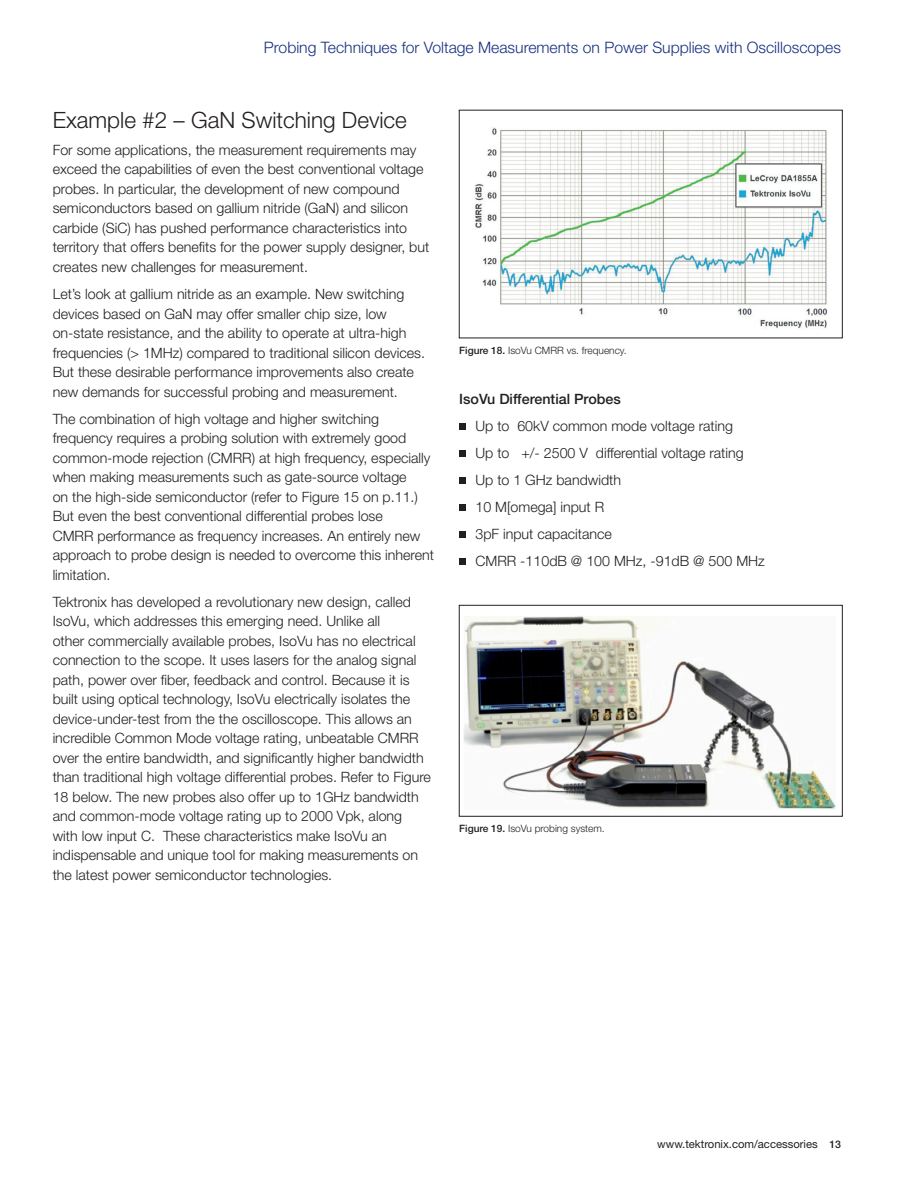
<style>
.page{position:relative;width:918px;height:1188px;background:#fff}
.page>*{position:absolute;margin:0;border:0;box-sizing:border-box;transform-origin:0 0}
.Heading_1{font:300 22.5px "Helvetica Neue";color:#231f20}
.t1{font:300 15.75px "Helvetica Neue";color:#183181}
.Body_-_regular{font:300 14.25px/19.5px "Helvetica Neue";color:#231f20}
.Body_-_bulleted_list{font:300 14.25px "Helvetica Neue";color:#231f20}
.Body_-_regular-2{font:500 14.25px "Helvetica Neue";color:#231f20}
.t2{font:11.25px "Helvetica Neue";color:#231f20}
.t3{font:300 10.2px "Helvetica Neue";color:#231f20}
.s1{font-weight:500}
.s2{font-weight:500;font-size:10.5px}
</style>
<div class="page">
<div style="left:459px;top:423px;width:7px;height:7px;background:#231f20"></div>
<div style="left:459px;top:450px;width:7px;height:7px;background:#231f20"></div>
<div style="left:459px;top:477px;width:7px;height:7px;background:#231f20"></div>
<div style="left:459px;top:504px;width:7px;height:7px;background:#231f20"></div>
<div style="left:459px;top:531px;width:7px;height:7px;background:#231f20"></div>
<div style="left:459px;top:558px;width:7px;height:7px;background:#231f20"></div>
<img style="left:475px;top:128px;width:353px;height:201px">
<div style="left:459px;top:110px;width:384px;height:228px;border:1px solid #231f20"></div>
<img style="left:463px;top:616px;width:373px;height:194px">
<div style="left:459px;top:605px;width:384px;height:212px;border:1px solid #231f20"></div>
<p class="t1" style="left:264px;top:37px;width:579px">Probing Techniques for Voltage Measurements on Power Supplies with Oscilloscopes</p>
<p class="Heading_1" style="left:53px;top:106px;width:356px">Example #2 – GaN Switching Device</p>
<p class="Body_-_regular" style="left:53px;top:140px;width:378px">For some applications, the measurement requirements may exceed the capabilities of even the best conventional voltage probes. In particular, the development of new compound semiconductors based on gallium nitride (GaN) and silicon carbide (SiC) has pushed performance characteristics into territory that offers benefits for the power supply designer, but creates new challenges for measurement.</p>
<p class="Body_-_regular" style="left:53px;top:284px;width:374px">Let’s look at gallium nitride as an example. New switching devices based on GaN may offer smaller chip size, low on-state resistance, and the ability to operate at ultra-high frequencies (&gt; 1MHz) compared to traditional silicon devices.<br>But these desirable performance improvements also create new demands for successful probing and measurement.</p>
<p class="Body_-_regular" style="left:53px;top:408px;width:383px">The combination of high voltage and higher switching frequency requires a probing solution with extremely good common-mode rejection (CMRR) at high frequency, especially when making measurements such as gate-source voltage<br>on the high-side semiconductor (refer to Figure 15 on p.11.)<br>But even the best conventional differential probes lose<br>CMRR performance as frequency increases. An entirely new approach to probe design is needed to overcome this inherent limitation.</p>
<p class="Body_-_regular" style="left:53px;top:592px;width:380px">Tektronix has developed a revolutionary new design, called IsoVu, which addresses this emerging need. Unlike all<br>other commercially available probes, IsoVu has no electrical connection to the scope. It uses lasers for the analog signal path, power over fiber, feedback and control. Because it is built using optical technology, IsoVu electrically isolates the device-under-test from the the oscilloscope. This allows an incredible Common Mode voltage rating, unbeatable CMRR over the entire bandwidth, and significantly higher bandwidth than traditional high voltage differential probes. Refer to Figure 18 below. The new probes also offer up to 1GHz bandwidth and common-mode voltage rating up to 2000 Vpk, along<br>with low input C. These characteristics make IsoVu an indispensable and unique tool for making measurements on the latest power semiconductor technologies.</p>
<p class="t3" style="left:459px;top:344px;width:169px"><span class="s1">Figure 18.</span> IsoVu CMRR vs. frequency.</p>
<p class="Body_-_regular-2" style="left:459px;top:390px;width:163px">IsoVu Differential Probes</p>
<p class="Body_-_bulleted_list" style="left:475px;top:417px;width:259px">Up to 60kV common mode voltage rating</p>
<p class="Body_-_bulleted_list" style="left:475px;top:444px;width:270px">Up to +/- 2500 V differential voltage rating</p>
<p class="Body_-_bulleted_list" style="left:475px;top:471px;width:147px">Up to 1 GHz bandwidth</p>
<p class="Body_-_bulleted_list" style="left:475px;top:498px;width:130px">10 M[omega] input R</p>
<p class="Body_-_bulleted_list" style="left:475px;top:525px;width:138px">3pF input capacitance</p>
<p class="Body_-_bulleted_list" style="left:475px;top:553px;width:291px">CMRR -110dB @ 100 MHz, -91dB @ 500 MHz</p>
<p class="t3" style="left:459px;top:822px;width:147px"><span class="s1">Figure 19.</span> IsoVu probing system.</p>
<p class="t2" style="left:657px;top:1138px;width:185px">www.tektronix.com/accessories <span class="s2">13</span></p>
</div>
